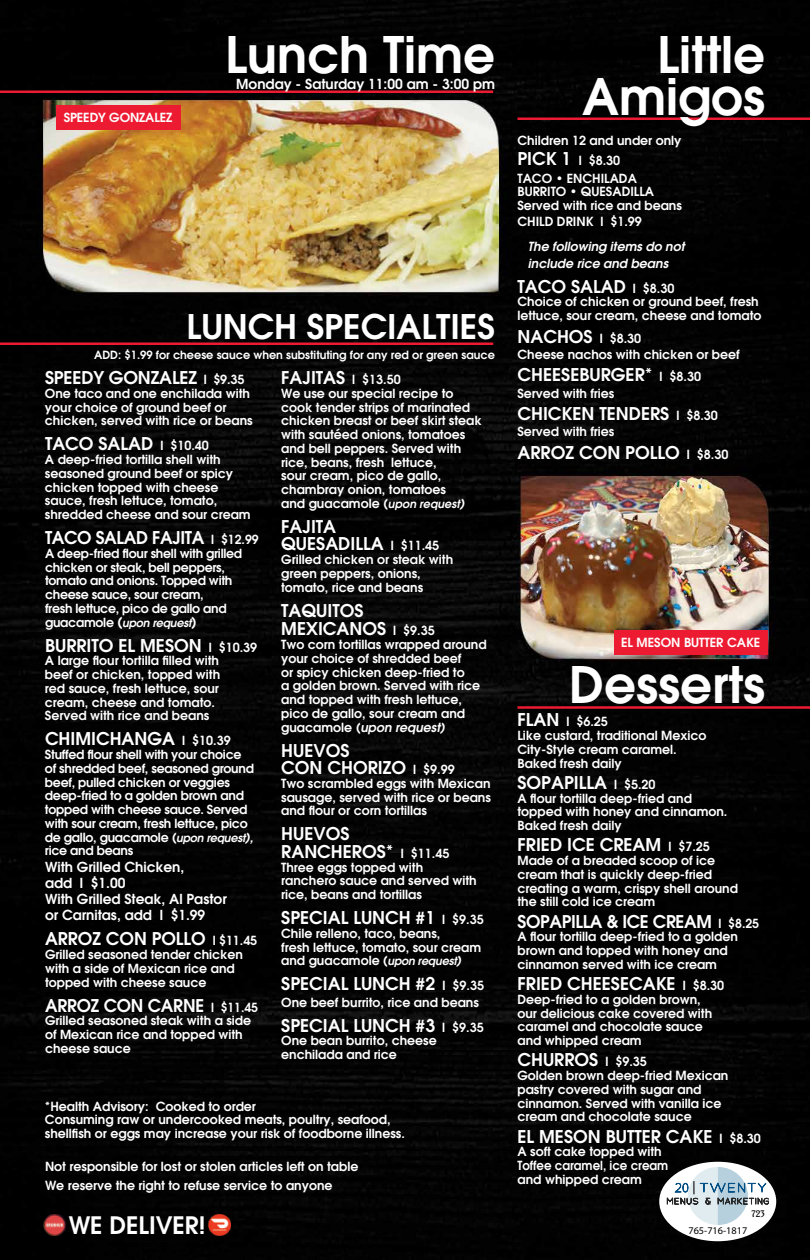
<style>
.page{position:relative;width:810px;height:1260px;background:#fff}
.page>*{position:absolute;margin:0;border:0;box-sizing:border-box;transform-origin:0 0}
.t1{font:600 50px/42.5px "Avant Garde";color:#fff;text-align:right}
.t2{font:600 33.75px "Avant Garde";color:#fff}
.t3{font:600 23.88px "Avant Garde";color:#fff}
.t4{font:600 17.5px/17.5px "Avant Garde";color:#fff}
.t5{font:600 17.5px "Avant Garde";letter-spacing:-.02em;color:#fff}
.t6{font:600 13.75px/16.2px "Avant Garde";color:#fff}
.t7{font:600 12.5px/13.8px "Avant Garde";color:#fff}
.t8{font:600 12.5px/13.8px "Avant Garde";letter-spacing:-.02em;color:#fff}
.t9{font:italic 600 12.5px/16.2px "Avant Garde";color:#fff}
.t10{font:600 11.25px "Avant Garde";color:#fff}
.t11{font:italic 600 11.25px "Avant Garde";letter-spacing:-.02em;color:#fff}
.t12{font:10.25px "Myriad Pro";color:#000}
.t13{font:10px "Brighton Medium Plain";color:#000}
.s1{font-size:12.5px}
.s2{font-style:normal;font-size:12.5px}
.s3{font-style:normal;font-size:13.75px}
.s4{font-style:italic;font-size:11.25px}
.s5{font-style:italic}
.s6{font-size:17.5px}
</style>
<div class="page">
<img style="left:0;top:0;width:810px;height:1260px">
<hr style="left:0;top:90px;width:493px;height:3px;background:#ed1b31">
<hr style="left:0;top:342px;width:493px;height:3px;background:#ed1b31">
<hr style="left:518px;top:118px;width:292px;height:2px;background:#ed1b31">
<hr style="left:518px;top:706px;width:292px;height:3px;background:#ed1b31">
<div style="left:659px;top:1162px;width:117px;height:79px;background:#fff;border-radius:50%"></div>
<svg style="left:667px;top:1167px;width:102px;height:58px"></svg>
<div style="left:56px;top:105px;width:125px;height:24px;background:#ed1b31"></div>
<div style="left:614px;top:630px;width:154px;height:24px;background:#ed1b31"></div>
<img style="left:206px;top:1212px;width:26px;height:26px">
<img style="left:42px;top:1212px;width:26px;height:26px">
<p class="t7" style="left:64px;top:110px;width:110px">SPEEDY GONZALEZ</p>
<h1 class="t1" style="left:225px;top:32px;width:272px">Lunch Time</h1>
<p class="t6" style="left:236px;top:75px;width:260px">Monday - Saturday 11:00 am - 3:00 pm</p>
<h2 class="t2" style="left:187px;top:305px;width:310px">LUNCH SPECIALTIES</h2>
<p class="t10" style="left:94px;top:348px;width:402px">ADD: $1.99 for cheese sauce when substituting for any red or green sauce</p>
<h3 class="t4" style="left:45px;top:369px;width:201px">SPEEDY GONZALEZ <span class="s1">l $9.35</span></h3>
<p class="t7" style="left:45px;top:386px;width:209px">One taco and one enchilada with your choice of ground beef or chicken, served with rice or beans</p>
<h3 class="t4" style="left:45px;top:435px;width:165px">TACO SALAD <span class="s1">l $10.40</span></h3>
<p class="t7" style="left:45px;top:453px;width:207px">A deep-fried tortilla shell with seasoned ground beef or spicy chicken topped with cheese sauce, fresh lettuce, tomato, shredded cheese and sour cream</p>
<h3 class="t5" style="left:45px;top:526px;width:215px">TACO SALAD FAJITA <span class="s1">l $12.99</span></h3>
<p class="t8" style="left:45px;top:546px;width:199px">A deep-fried flour shell with grilled chicken or steak, bell peppers, tomato and onions. Topped with cheese sauce, sour cream,<br>fresh lettuce, pico de gallo and</p>
<p class="t11" style="left:45px;top:615px;width:153px"><span class="s2">guacamole</span> <span class="s3">(</span>upon request<span class="s3">)</span></p>
<h3 class="t4" style="left:45px;top:636px;width:214px">BURRITO EL MESON <span class="s1">l $10.39</span></h3>
<p class="t7" style="left:45px;top:654px;width:177px">A large flour tortilla filled with beef or chicken, topped with red sauce, fresh lettuce, sour cream, cheese and tomato.<br>Served with rice and beans</p>
<h3 class="t4" style="left:45px;top:730px;width:187px">CHIMICHANGA <span class="s1">l $10.39</span></h3>
<p class="t8" style="left:45px;top:748px;width:211px">Stuffed flour shell with your choice of shredded beef, seasoned ground beef, pulled chicken or veggies deep-fried to a golden brown and topped with cheese sauce. Served with sour cream, fresh lettuce, pico de gallo, guacamole (<span class="s4">upon request</span><span class="s5">), </span>rice and beans</p>
<p class="t6" style="left:45px;top:858px;width:183px">With Grilled Chicken,<br>add l $1.00<br>With Grilled Steak, Al Pastor or Carnitas, add l $1.99</p>
<h3 class="t4" style="left:45px;top:930px;width:214px">ARROZ CON POLLO <span class="s1">l $11.45</span></h3>
<p class="t7" style="left:45px;top:948px;width:200px">Grilled seasoned tender chicken with a side of Mexican rice and topped with cheese sauce</p>
<h3 class="t4" style="left:45px;top:996px;width:215px">ARROZ CON CARNE <span class="s1">l $11.45</span></h3>
<p class="t7" style="left:45px;top:1014px;width:208px">Grilled seasoned steak with a side of Mexican rice and topped with cheese sauce</p>
<h3 class="t4" style="left:281px;top:369px;width:121px">FAJITAS <span class="s1">l $13.50</span></h3>
<p class="t7" style="left:281px;top:386px;width:202px">We use our special recipe to cook tender strips of marinated chicken breast or beef skirt steak with sautéed onions, tomatoes and bell peppers. Served with rice, beans, fresh lettuce,<br>sour cream, pico de gallo, chambray onion, tomatoes<br>and guacamole (<span class="s4">upon request</span><span class="s5">)</span></p>
<h3 class="t4" style="left:281px;top:517px;width:160px">FAJITA<br>QUESADILLA <span class="s1">l $11.45</span></h3>
<p class="t7" style="left:281px;top:553px;width:173px">Grilled chicken or steak with green peppers, onions, tomato, rice and beans</p>
<h3 class="t4" style="left:281px;top:601px;width:155px;line-height:18.8px">TAQUITOS<br>MEXICANOS <span class="s1">l $9.35</span></h3>
<p class="t7" style="left:281px;top:638px;width:207px">Two corn tortillas wrapped around your choice of shredded beef<br>or spicy chicken deep-fried to<br>a golden brown. Served with rice and topped with fresh lettuce, pico de gallo, sour cream and<br>g u a c a m o l e ( <span class="s5">upon request)</span></p>
<h3 class="t4" style="left:281px;top:741px;width:175px">HUEVOS<br>CON CHORIZO <span class="s1">l $9.99</span></h3>
<p class="t7" style="left:281px;top:776px;width:211px;text-align:justify">Two scrambled eggs with Mexican sausage, served with rice or beans and flour or corn tortillas</p>
<h3 class="t4" style="left:281px;top:825px;width:170px">HUEVOS<br>RANCHEROS* <span class="s1">l $11.45</span></h3>
<p class="t7" style="left:281px;top:860px;width:197px">Three eggs topped with ranchero sauce and served with rice, beans and tortillas</p>
<h3 class="t4" style="left:281px;top:909px;width:204px">SPECIAL LUNCH #1 <span class="s1">l $9.35</span></h3>
<p class="t7" style="left:281px;top:926px;width:201px">Chile relleno, taco, beans,<br>fresh lettuce, tomato, sour cream and guacamole (<span class="s4">upon request</span><span class="s5">)</span></p>
<h3 class="t4" style="left:281px;top:975px;width:204px">SPECIAL LUNCH #2 <span class="s1">l $9.35</span></h3>
<p class="t7" style="left:281px;top:995px;width:199px">One beef burrito, rice and beans</p>
<h3 class="t4" style="left:281px;top:1016px;width:204px">SPECIAL LUNCH #3 <span class="s1">l $9.35</span></h3>
<p class="t7" style="left:281px;top:1034px;width:157px">One bean burrito, cheese enchilada and rice</p>
<p class="t7" style="left:45px;top:1099px;width:361px">*Health Advisory: Cooked to order<br>Consuming raw or undercooked meats, poultry, seafood, shellfish or eggs may increase your risk of foodborne illness.</p>
<p class="t7" style="left:45px;top:1157px;width:315px;line-height:18.8px">Not responsible for lost or stolen articles left on table<br>We reserve the right to refuse service to anyone</p>
<h3 class="t3" style="left:69px;top:1210px;width:138px">WE DELIVER!</h3>
<h1 class="t1" style="left:582px;top:32px;width:185px">Little<br>Amigos</h1>
<p class="t7" style="left:518px;top:130px;width:166px;line-height:20px">Children 12 and under only<br><span class="s6">PICK 1</span> l $8.30</p>
<p class="t7" style="left:517px;top:171px;width:166px">TACO • ENCHILADA<br>BURRITO • QUESADILLA<br>Served with rice and beans</p>
<p class="t7" style="left:517px;top:215px;width:126px">CHILD DRINK l $1.99</p>
<p class="t9" style="left:528px;top:238px;width:158px">The following items do not include rice and beans</p>
<h3 class="t4" style="left:518px;top:277px;width:158px">TACO SALAD <span class="s1">l $8.30</span></h3>
<p class="t7" style="left:517px;top:295px;width:245px">Choice of chicken or ground beef, fresh lettuce, sour cream, cheese and tomato</p>
<h3 class="t4" style="left:518px;top:327px;width:125px">NACHOS <span class="s1">l $8.30</span></h3>
<p class="t7" style="left:517px;top:347px;width:224px">Cheese nachos with chicken or beef</p>
<h3 class="t4" style="left:518px;top:366px;width:185px">CHEESEBURGER* <span class="s1">l $8.30</span></h3>
<p class="t7" style="left:517px;top:386px;width:99px">Served with fries</p>
<h3 class="t4" style="left:518px;top:405px;width:202px">CHICKEN TENDERS <span class="s1">l $8.30</span></h3>
<p class="t7" style="left:517px;top:425px;width:99px">Served with fries</p>
<h3 class="t4" style="left:518px;top:443px;width:212px">ARROZ CON POLLO <span class="s1">l $8.30</span></h3>
<p class="t7" style="left:621px;top:635px;width:141px">EL MESON BUTTER CAKE</p>
<h1 class="t1" style="left:569px;top:662px;width:197px">Desserts</h1>
<p class="t7" style="left:517px;top:715px;width:191px"><span class="s6">FLAN</span> l $6.25<br>Like custard, traditional Mexico<br>City-Style cream caramel.<br>Baked fresh daily</p>
<h3 class="t4" style="left:518px;top:773px;width:140px">SOPAPILLA <span class="s1">l $5.20</span></h3>
<p class="t7" style="left:517px;top:791px;width:211px">A flour tortilla deep-fried and topped with honey and cinnamon.<br>Baked fresh daily</p>
<h3 class="t4" style="left:518px;top:836px;width:194px">FRIED ICE CREAM <span class="s1">l $7.25</span></h3>
<p class="t7" style="left:517px;top:853px;width:222px">Made of a breaded scoop of ice cream that is quickly deep-fried creating a warm, crispy shell around the still cold ice cream</p>
<h3 class="t5" style="left:518px;top:910px;width:243px">SOPAPILLA &amp; ICE CREAM <span class="s1">l $8.25</span></h3>
<p class="t7" style="left:518px;top:930px;width:222px">A flour tortilla deep-fried to a golden brown and topped with honey and cinnamon served with ice cream</p>
<h3 class="t4" style="left:518px;top:975px;width:208px">FRIED CHEESECAKE <span class="s1">l $8.30</span></h3>
<p class="t7" style="left:517px;top:992px;width:196px">Deep-fried to a golden brown, our delicious cake covered with caramel and chocolate sauce and whipped cream</p>
<h3 class="t4" style="left:518px;top:1051px;width:131px">CHURROS <span class="s1">l $9.35</span></h3>
<p class="t7" style="left:517px;top:1068px;width:213px">Golden brown deep-fried Mexican pastry covered with sugar and cinnamon. Served with vanilla ice cream and chocolate sauce</p>
<h3 class="t4" style="left:518px;top:1127px;width:245px">EL MESON BUTTER CAKE <span class="s1">l $8.30</span></h3>
<p class="t7" style="left:517px;top:1145px;width:152px">A soft cake topped with<br>Toffee caramel, ice cream and whipped cream</p>
<p class="t13" style="left:751px;top:1208px;width:15px">723</p>
<p class="t12" style="left:688px;top:1225px;width:60px">765-716-1817</p>
</div>
